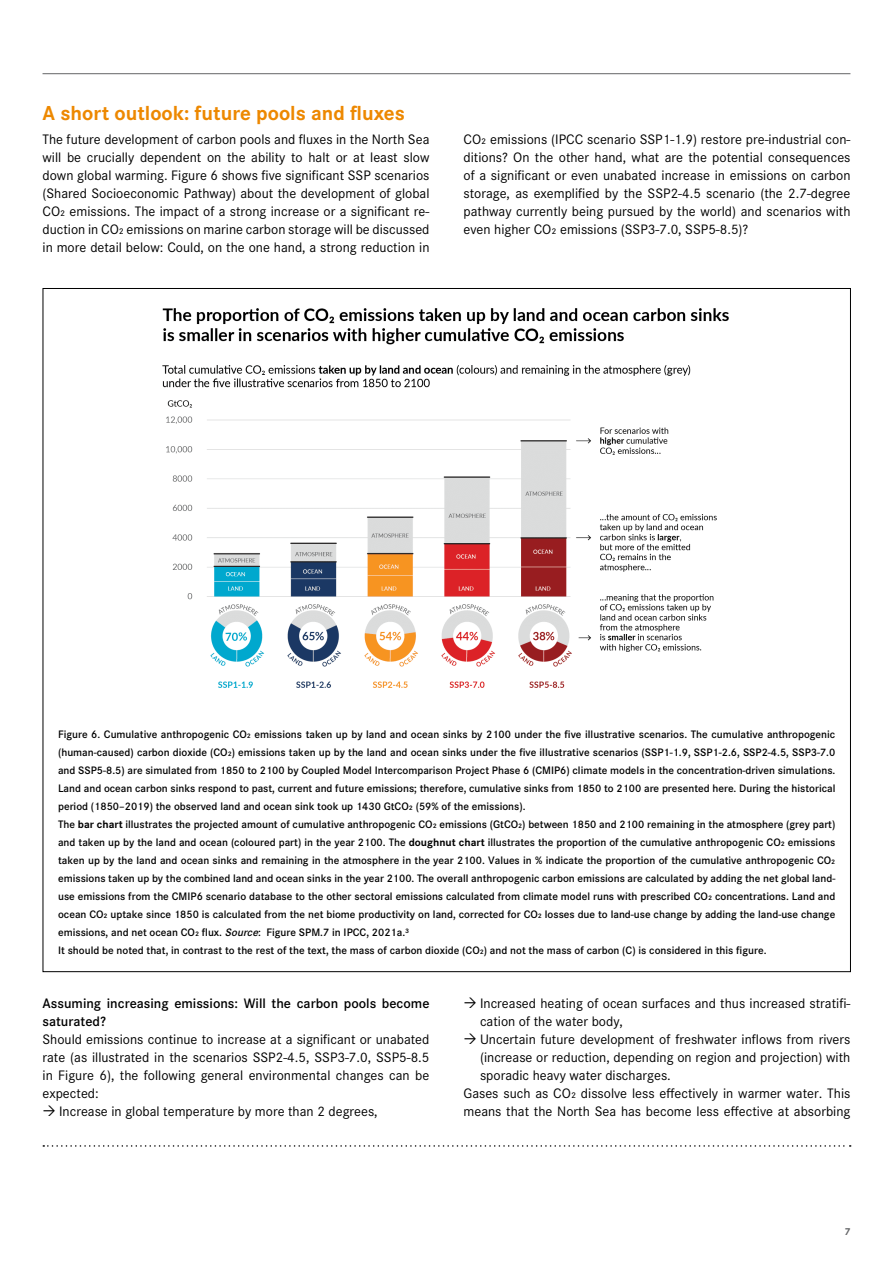
<style>
.page{position:relative;width:893px;height:1263px;background:#fff}
.page>*{position:absolute;margin:0;border:0;box-sizing:border-box;transform-origin:0 0}
.t1{font:700 21px "Corporate S Pro";color:#ed8800}
.t2{font:14.25px/18px "Corporate S Pro";color:#000;text-align:justify}
.t3{font:600 14.25px/18px "Corporate S Pro";color:#000}
.t4{font:600 11.25px/18px "Corporate S Pro";color:#000}
.t5{font:700 10.5px "Corporate S Pro";color:#646567}
.s1{font-weight:700}
.s2{font-style:italic}
</style>
<div class="page">
<hr style="left:43px;top:73px;width:807px;height:1px;background:#646567">
<svg style="left:43px;top:1145px;width:808px;height:2px"></svg>
<img style="left:162px;top:308px;width:567px;height:380px">
<h1 class="t1" style="left:43px;top:96px;width:364px">A short outlook: future pools and fluxes</h1>
<p class="t2" style="left:43px;top:129px;width:388px">The future development of carbon pools and fluxes in the North Sea will be crucially dependent on the ability to halt or at least slow down global warming. Figure 6 shows five significant SSP scenarios (Shared Socioeconomic Pathway) about the development of global CO2 emissions. The impact of a strong increase or a significant re&shy;duction in CO2 emissions on marine carbon storage will be discussed in more detail below: Could, on the one hand, a strong reduction in</p>
<p class="t2" style="left:463px;top:129px;width:388px">CO2 emissions (IPCC scenario SSP1-1.9) restore pre-industrial con&shy;ditions? On the other hand, what are the potential consequences of a significant or even unabated increase in emissions on carbon storage, as exemplified by the SSP2-4.5 scenario (the 2.7-degree pathway currently being pursued by the world) and scenarios with even higher CO2 emissions (SSP3-7.0, SSP5-8.5)?</p>
<p class="t4" style="left:58px;top:725px;width:779px">Figure 6. Cumulative anthropogenic CO2 emissions taken up by land and ocean sinks by 2100 under the five illustrative scenarios. The cumulative anthropogenic (human-caused) carbon dioxide (CO2) emissions taken up by the land and ocean sinks under the five illustrative scenarios (SSP1-1.9, SSP1-2.6, SSP2-4.5, SSP3-7.0 and SSP5-8.5) are simulated from 1850 to 2100 by Coupled Model Intercomparison Project Phase 6 (CMIP6) climate models in the concentration-driven simulations.<br>Land and ocean carbon sinks respond to past, current and future emissions; therefore, cumulative sinks from 1850 to 2100 are presented here. During the historical period (1850–2019) the observed land and ocean sink took up 1430 GtCO2 (59% of the emissions).<br>The <span class="s1">bar chart</span> illustrates the projected amount of cumulative anthropogenic CO2 emissions (GtCO2) between 1850 and 2100 remaining in the atmosphere (grey part) and taken up by the land and ocean (coloured part) in the year 2100. The <span class="s1">doughnut chart</span> illustrates the proportion of the cumulative anthropogenic CO2 emissions taken up by the land and ocean sinks and remaining in the atmosphere in the year 2100. Values in % indicate the proportion of the cumulative anthropogenic CO2 emissions taken up by the combined land and ocean sinks in the year 2100. The overall anthropogenic carbon emissions are calculated by adding the net global land&shy;use emissions from the CMIP6 scenario database to the other sectoral emissions calculated from climate model runs with prescribed CO2 concentrations. Land and ocean CO2 uptake since 1850 is calculated from the net biome productivity on land, corrected for CO2 losses due to land-use change by adding the land-use change emissions, and net ocean CO2 flux. <span class="s2">Source</span>: Figure SPM.7 in IPCC, 2021a.3<br>It should be noted that, in contrast to the rest of the text, the mass of carbon dioxide (CO2) and not the mass of carbon (C) is considered in this figure.</p>
<p class="t3" style="left:43px;top:993px;width:388px">Assuming increasing emissions: Will the carbon pools become saturated?</p>
<p class="t2" style="left:43px;top:1029px;width:388px">Should emissions continue to increase at a significant or unabated</p>
<p class="t2" style="left:43px;top:1047px;width:388px">rate (as illustrated in the scenarios SSP2-4.5, SSP3-7.0, SSP5-8.5</p>
<p class="t2" style="left:43px;top:1065px;width:388px">in Figure 6), the following general environmental changes can be</p>
<p class="t2" style="left:43px;top:1083px;width:58px">expected:</p>
<p class="t2" style="left:59px;top:1101px;width:320px">Increase in global temperature by more than 2 degrees,</p>
<p class="t2" style="left:480px;top:993px;width:372px">Increased heating of ocean surfaces and thus increased stratifi-</p>
<p class="t2" style="left:480px;top:1011px;width:144px">cation of the water body,</p>
<p class="t2" style="left:480px;top:1029px;width:372px">Uncertain future development of freshwater inflows from rivers</p>
<p class="t2" style="left:480px;top:1047px;width:372px">(increase or reduction, depending on region and projection) with</p>
<p class="t2" style="left:480px;top:1065px;width:192px">sporadic heavy water discharges.</p>
<p class="t2" style="left:463px;top:1083px;width:388px">Gases such as CO2 dissolve less effectively in warmer water. This</p>
<p class="t2" style="left:463px;top:1101px;width:388px">means that the North Sea has become less effective at absorbing</p>
<p class="t5" style="left:844px;top:1223px;width:7px">7</p>
</div>
